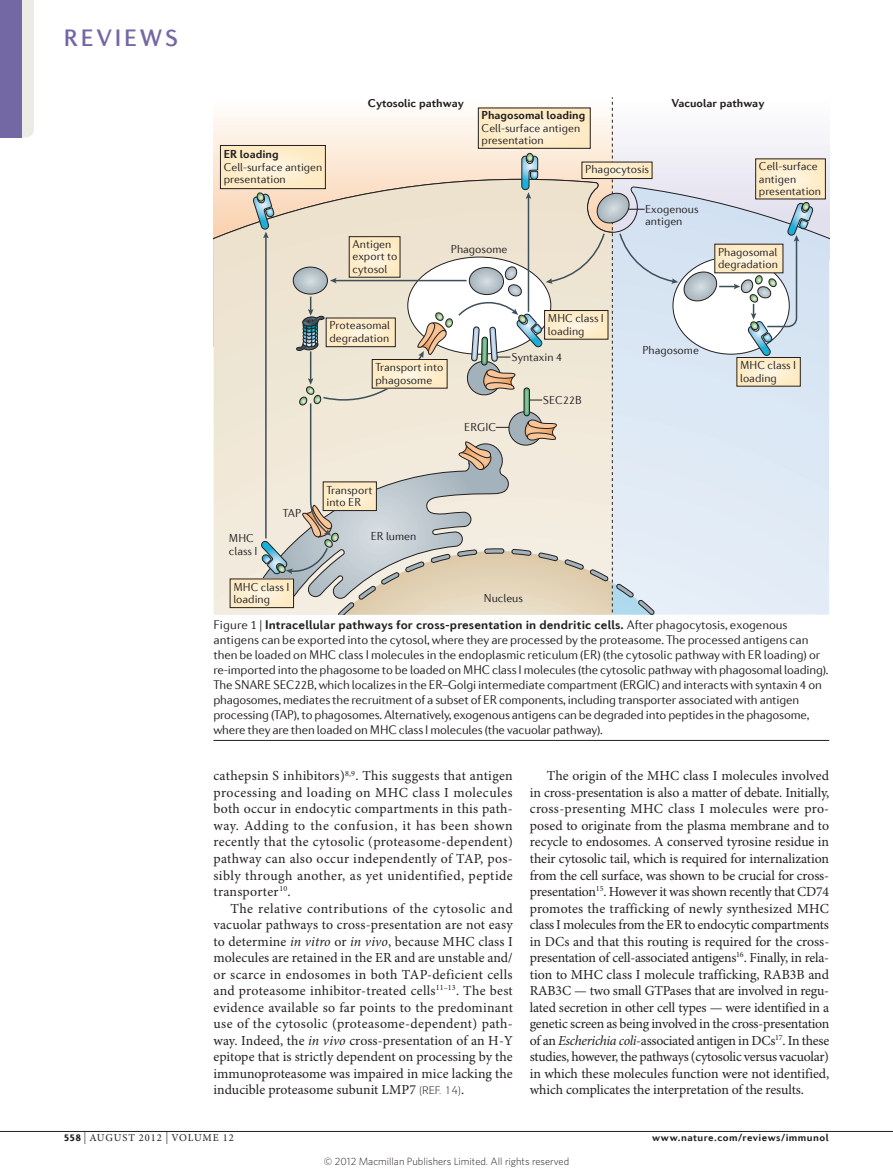
<style>
.page{position:relative;width:893px;height:1174px;background:#fff}
.page>*{position:absolute;margin:0;border:0;box-sizing:border-box;transform-origin:0 0}
.sectionheader{font:500 24px "Diverda Sans Com";letter-spacing:.115em;color:#7367a4}
.bodyindent{font:13.8px/16.5px "Minion Pro";letter-spacing:.005em;color:#231f20;text-align:justify}
.figurecaption{font:300 12.75px/15px "Diverda Sans Com";letter-spacing:-.015em;color:#231f20}
.t1{font:300 11.7px/12.5px "Diverda Sans Com";color:#231f20}
.t2{font:700 11.7px "Diverda Sans Com";color:#231f20}
.t3{font:300 10.5px "Whitney";color:#231f20}
.t4{font:700 10.5px "Diverda Sans Com";letter-spacing:.045em;color:#231f20}
.t5{font:10.5px "Minion Pro";letter-spacing:.085em;color:#231f20}
.s1{font-weight:700}
.s2{font-weight:300}
.s3{color:#7367a4}
.s4{font-style:italic}
.s5{font-family:"Diverda Sans Com";font-weight:900}
.s6{font-size:12px}
</style>
<div class="page">
<div style="left:601px;top:98px;width:228px;height:161px;background:#f6f6fa"></div>
<svg style="left:213px;top:115px;width:40px;height:231px"></svg>
<svg style="left:813px;top:179px;width:16px;height:435px;background:#dae5f2"></svg>
<svg style="left:214px;top:179px;width:39px;height:435px;background:#efe4d2"></svg>
<div style="left:220px;top:145px;width:105px;height:44px;background:#feebc6"></div>
<div style="left:220px;top:145px;width:106px;height:44px;border:1px solid #231f20"></div>
<div style="left:230px;top:579px;width:64px;height:28px;background:linear-gradient(to bottom,#feecc9,#feedca)"></div>
<div style="left:230px;top:579px;width:64px;height:29px;border:1px solid #231f20"></div>
<div style="left:756px;top:159px;width:69px;height:40px;background:#feebc4"></div>
<div style="left:755px;top:159px;width:71px;height:40px;border:1px solid #231f20"></div>
<svg style="left:253px;top:97px;width:560px;height:517px;background:#e2e0d9"></svg>
<hr style="left:0;top:1131px;width:893px;height:1px;background:#231f20">
<hr style="left:213px;top:740px;width:616px;height:1px;background:#231f20">
<svg style="left:21px;top:0;width:13px;height:138px;background:#e2e1e2"></svg>
<div style="left:0;top:0;width:21px;height:138px;background:#7367a4"></div>
<p class="sectionheader" style="left:64px;top:24px;width:116px">REVIEWS</p>
<p class="t1" style="left:224px;top:148px;width:100px"><span class="s1">ER loading<br></span>Cell-surface antigen presentation</p>
<p class="t2" style="left:368px;top:96px;width:97px">Cytosolic pathway</p>
<p class="t2" style="left:671px;top:96px;width:94px">Vacuolar pathway</p>
<p class="t1" style="left:482px;top:109px;width:105px"><span class="s1">Phagosomal loading<br></span>Cell-surface antigen presentation</p>
<p class="t1" style="left:759px;top:160px;width:64px">Cell-surface antigen presentation</p>
<p class="t1" style="left:585px;top:163px;width:65px">Phagocytosis</p>
<p class="t1" style="left:352px;top:238px;width:47px">Antigen export to cytosol</p>
<p class="t1" style="left:451px;top:243px;width:58px">Phagosome</p>
<p class="t1" style="left:645px;top:203px;width:55px">Exogenous antigen</p>
<p class="t1" style="left:718px;top:245px;width:61px">Phagosomal degradation</p>
<p class="t1" style="left:329px;top:319px;width:62px">Proteasomal degradation</p>
<p class="t1" style="left:375px;top:361px;width:69px">Transport into phagosome</p>
<p class="t1" style="left:464px;top:421px;width:33px">ERGIC</p>
<p class="t1" style="left:548px;top:312px;width:58px">MHC class I loading</p>
<p class="t1" style="left:511px;top:351px;width:52px">Syntaxin 4</p>
<p class="t1" style="left:543px;top:393px;width:40px">SEC22B</p>
<p class="t1" style="left:642px;top:344px;width:58px">Phagosome</p>
<p class="t1" style="left:740px;top:359px;width:58px">MHC class I loading</p>
<p class="t1" style="left:229px;top:532px;width:30px">MHC class I</p>
<p class="t1" style="left:283px;top:507px;width:20px">TAP</p>
<p class="t1" style="left:233px;top:580px;width:58px">MHC class I loading</p>
<p class="t1" style="left:326px;top:483px;width:47px">Transport into ER</p>
<p class="t1" style="left:371px;top:530px;width:47px">ER lumen</p>
<p class="t1" style="left:484px;top:591px;width:41px">Nucleus</p>
<p class="figurecaption" style="left:213px;top:617px;width:617px">Figure 1 | <span class="s1">Intracellular pathways for cross-presentation in dendritic cells.</span> After phagocytosis, exogenous antigens can be exported into the cytosol, where they are processed by the proteasome. The processed antigens can then be loaded on MHC class I molecules in the endoplasmic reticulum (ER) (the cytosolic pathway with ER loading) or re-imported into the phagosome to be loaded on MHC class I molecules (the cytosolic pathway with phagosomal loading).<br>The SNARE SEC22B, which localizes in the ER–Golgi intermediate compartment (ERGIC) and interacts with syntaxin 4 on phagosomes, mediates the recruitment of a subset of ER components, including transporter associated with antigen processing (TAP), to phagosomes. Alternatively, exogenous antigens can be degraded into peptides in the phagosome, where they are then loaded on MHC class I molecules (the vacuolar pathway).</p>
<p class="t2" style="left:677px;top:647px;width:154px">Nature Reviews <span class="s2">|</span> <span class="s3">Immunology</span></p>
<p class="bodyindent" style="left:213px;top:768px;width:301px">cathepsin S inhibitors)<sup>8,9</sup>. This suggests that antigen processing and loading on MHC class I molecules both occur in endocytic compartments in this path&shy;way. Adding to the confusion, it has been shown recently that the cytosolic (proteasome-dependent) pathway can also occur independently of TAP, pos&shy;sibly through another, as yet unidentified, peptide transporter<sup>10</sup>.</p>
<p class="bodyindent" style="left:213px;top:900px;width:301px;text-indent:17px">The relative contributions of the cytosolic and vacuolar pathways to cross-presentation are not easy to determine <span class="s4">in vitro</span> or <span class="s4">in vivo</span>, because MHC class I molecules are retained in the ER and are unstable and/ or scarce in endosomes in both TAP-deficient cells and proteasome inhibitor-treated cells<sup>11–13</sup>. The best evidence available so far points to the predominant use of the cytosolic (proteasome-dependent) path&shy;way. Indeed, the <span class="s4">in vivo</span> cross-presentation of an H‑Y epitope that is strictly dependent on processing by the immunoproteasome was impaired in mice lacking the inducible proteasome subunit LMP7</p>
<p class="bodyindent" style="left:451px;top:1082px;width:14px">✔ .</p>
<p class="bodyindent" style="left:530px;top:768px;width:301px;text-indent:17px">The origin of the MHC class I molecules involved in cross-presentation is also a matter of debate. Initially, cross-presenting MHC class I molecules were pro&shy;posed to originate from the plasma membrane and to recycle to endosomes. A conserved tyrosine residue in their cytosolic tail, which is required for internalization from the cell surface, was shown to be crucial for cross&shy;presentation<sup>15</sup>. However it was shown recently that CD74 promotes the trafficking of newly synthesized MHC class I molecules from the ER to endocytic compartments in DCs and that this routing is required for the cross&shy;presentation of cell-associated antigens<sup>16</sup>. Finally, in rela&shy;tion to MHC class I molecule trafficking, RAB3B and RAB3C — two small GTPases that are involved in regu&shy;lated secretion in other cell types — were identified in a genetic screen as being involved in the cross-presentation of an <span class="s4">Escherichia coli</span>-associated antigen in DCs<sup>17</sup>. In these studies, however, the pathways (cytosolic versus vacuolar) in which these molecules function were not identified, which complicates the interpretation of the results.</p>
<p class="t5" style="left:64px;top:1131px;width:171px"><span class="s5">558</span> <span class="s6">|</span> AUGUST 2012 <span class="s6">|</span> VOLUME 12</p>
<p class="t4" style="left:652px;top:1130px;width:178px">www.nature.com/reviews/immunol</p>
<p class="t3" style="left:324px;top:1154px;width:247px">© 2012 Macmillan Publishers Limited. All rights reserved</p>
</div>
